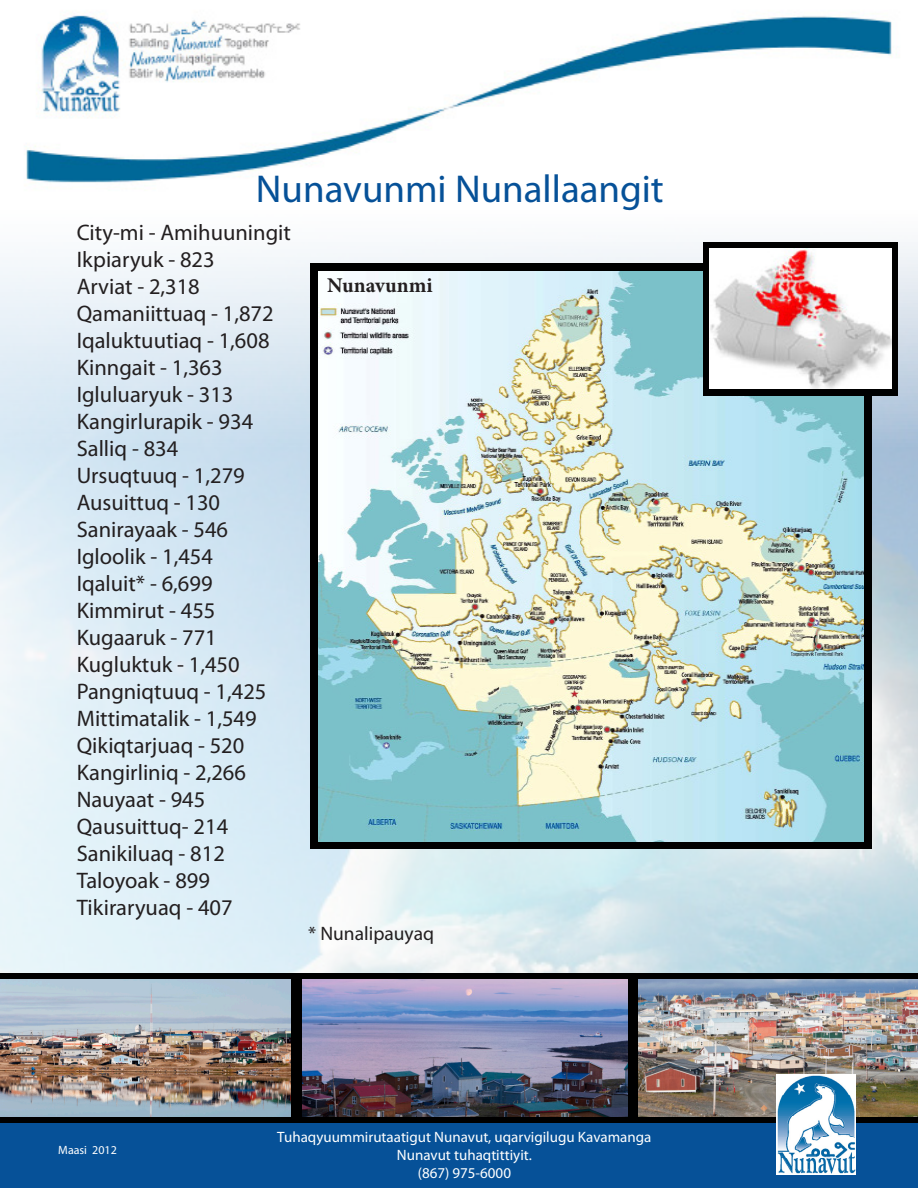
<style>
.page{position:relative;width:918px;height:1188px;background:#fff}
.page>*{position:absolute;margin:0;border:0;box-sizing:border-box;transform-origin:0 0}
.t1{font:39px "Myriad Pro";color:#065198}
.t2{font:22.5px "Myriad Pro";color:#231f20}
.t3{font:700 21px "Minion Pro";color:#231f20}
.t4{font:19.5px "Myriad Pro";color:#231f20}
.t5{font:15px/18px "Myriad Pro";color:#fff;text-align:center}
.t6{font:12px "Myriad Pro";color:#fff}
</style>
<div class="page">
<img style="left:0;top:242px;width:918px;height:732px">
<div style="left:0;top:1121px;width:918px;height:67px;background:#065198"></div>
<div style="left:294px;top:974px;width:343px;height:149px;background:#000"></div>
<img style="left:302px;top:979px;width:326px;height:138px">
<div style="left:0;top:974px;width:300px;height:149px;background:#000"></div>
<img style="left:0;top:979px;width:291px;height:138px">
<div style="left:631px;top:974px;width:287px;height:149px;background:#000"></div>
<img style="left:638px;top:979px;width:280px;height:138px">
<img style="left:777px;top:1074px;width:79px;height:101px">
<div style="left:310px;top:264px;width:562px;height:585px;background:#000"></div>
<img style="left:319px;top:271px;width:545px;height:570px">
<div style="left:703px;top:242px;width:194px;height:153px;background:#000"></div>
<img style="left:710px;top:248px;width:182px;height:141px">
<img style="left:26px;top:15px;width:871px;height:168px">
<p class="t1" style="left:256px;top:165px;width:409px">Nunavunmi Nunallaangit</p>
<p class="t2" style="left:77px;top:219px;width:216px">City-mi - Amihuuningit</p>
<p class="t2" style="left:77px;top:246px;width:139px">Ikpiaryuk - 823</p>
<p class="t2" style="left:77px;top:273px;width:125px">Arviat - 2,318</p>
<p class="t2" style="left:77px;top:300px;width:199px">Qamaniittuaq - 1,872</p>
<p class="t2" style="left:77px;top:327px;width:194px">Iqaluktuutiaq - 1,608</p>
<p class="t2" style="left:77px;top:354px;width:148px">Kinngait - 1,363</p>
<p class="t2" style="left:77px;top:381px;width:158px">Igluluaryuk - 313</p>
<p class="t2" style="left:77px;top:408px;width:178px">Kangirlurapik - 934</p>
<p class="t2" style="left:77px;top:435px;width:103px">Salliq - 834</p>
<p class="t2" style="left:77px;top:462px;width:170px">Ursuqtuuq - 1,279</p>
<p class="t2" style="left:77px;top:489px;width:145px">Ausuittuq - 130</p>
<p class="t2" style="left:77px;top:516px;width:153px">Sanirayaak - 546</p>
<p class="t2" style="left:77px;top:543px;width:138px">Igloolik - 1,454</p>
<p class="t2" style="left:77px;top:570px;width:137px">Iqaluit* - 6,699</p>
<p class="t2" style="left:77px;top:597px;width:140px">Kimmirut - 455</p>
<p class="t2" style="left:77px;top:624px;width:142px">Kugaaruk - 771</p>
<p class="t2" style="left:77px;top:651px;width:164px">Kugluktuk - 1,450</p>
<p class="t2" style="left:77px;top:678px;width:191px">Pangniqtuuq - 1,425</p>
<p class="t2" style="left:77px;top:705px;width:181px">Mittimatalik - 1,549</p>
<p class="t2" style="left:77px;top:732px;width:169px">Qikiqtarjuaq - 520</p>
<p class="t2" style="left:77px;top:759px;width:171px">Kangirliniq - 2,266</p>
<p class="t2" style="left:77px;top:786px;width:130px">Nauyaat - 945</p>
<p class="t2" style="left:77px;top:813px;width:153px">Qausuittuq- 214</p>
<p class="t2" style="left:77px;top:840px;width:150px">Sanikiluaq - 812</p>
<p class="t2" style="left:77px;top:867px;width:135px">Taloyoak - 899</p>
<p class="t2" style="left:77px;top:894px;width:157px">Tikiraryuaq - 407</p>
<p class="t3" style="left:327px;top:270px;width:107px">Nunavunmi</p>
<p class="t4" style="left:308px;top:922px;width:127px">* Nunalipauyaq</p>
<p class="t6" style="left:58px;top:1142px;width:60px">Maasi 2012</p>
<p class="t5" style="left:277px;top:1128px;width:376px">Tuhaqyuummirutaatigut Nunavut, uqarvigilugu Kavamanga<br>Nunavut tuhaqtittiyit.</p>
<p class="t5" style="left:418px;top:1164px;width:95px">(867) 975-6000</p>
</div>
